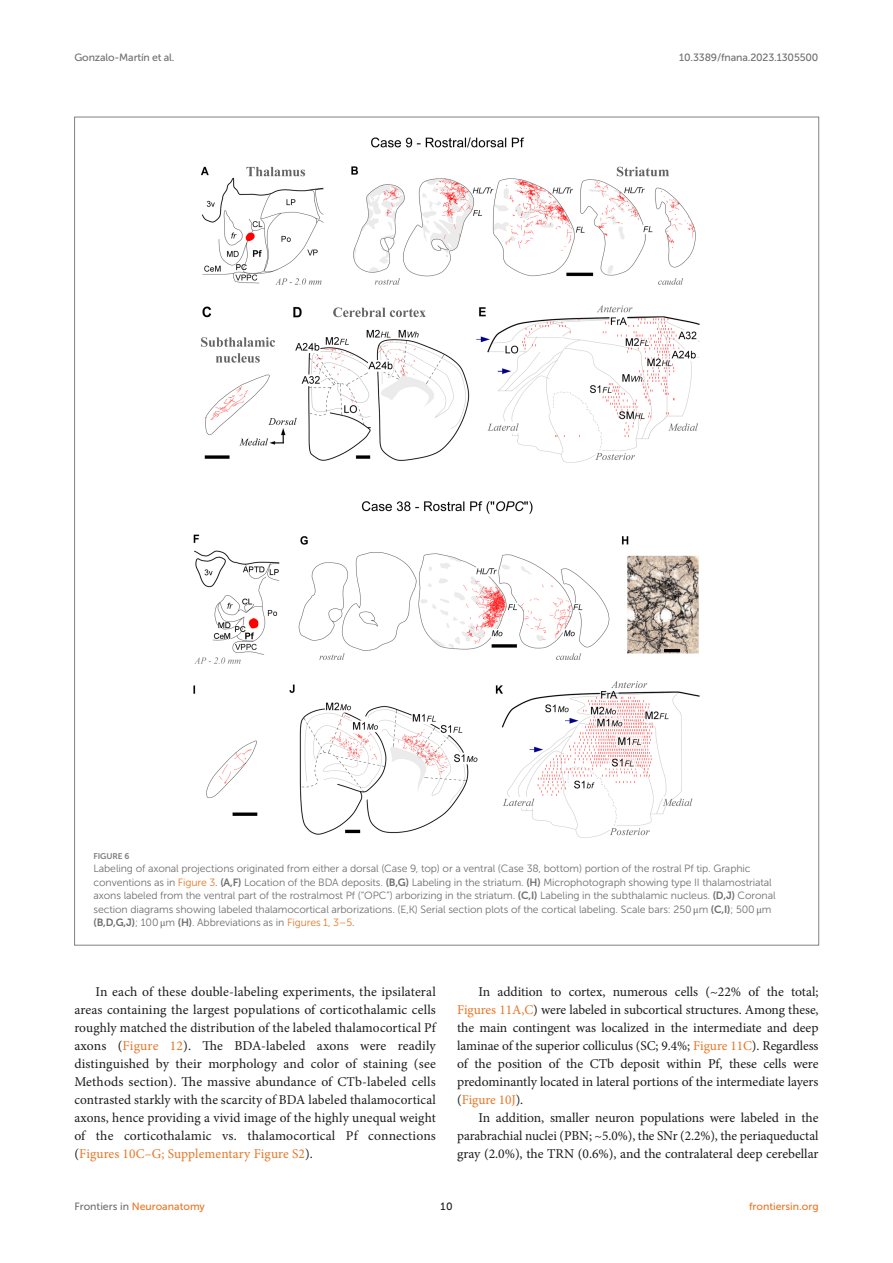
<style>
.page{position:relative;width:893px;height:1263px;background:#fff}
.page>*{position:absolute;margin:0;border:0;box-sizing:border-box;transform-origin:0 0}
.TEXT{font:13.5px/18px "Minion Pro";letter-spacing:-.005em;color:#1b1c1b;text-align:justify}
.FIG_LEG{font:10.5px/13.5px "Museo Sans 300";letter-spacing:-.01em;color:#706f70}
.t1{font:10.5px "Museo Sans 500";letter-spacing:-.015em;color:#706f70}
.t2{font:10.5px "Museo Sans 500";color:#e87626}
.t3{font:10.5px "Museo Sans 500";color:#1b1c1b}
.FIG_HD{font:8.25px "Museo Sans 700";letter-spacing:-.01em;color:#7e7f7f}
.s1{color:#e87626}
.s2{font-family:"Museo Sans 700"}
.s3{font-family:"STIX General"}
.s4{color:#706f70}
</style>
<div class="page">
<img style="left:193px;top:137px;width:507px;height:701px">
<p class="t1" style="left:74px;top:51px;width:101px">Gonzalo-Martín et al.</p>
<p class="t1" style="left:679px;top:51px;width:141px">10.3389/fnana.2023.1305500</p>
<p class="FIG_HD" style="left:94px;top:851px;width:37px">FIGURE 6</p>
<p class="FIG_LEG" style="left:94px;top:862px;width:684px">Labeling of axonal projections originated from either a dorsal (Case 9, top) or a ventral (Case 38, bottom) portion of the rostral Pf tip. Graphic conventions as in <span class="s1">Figure 3</span>. <span class="s2">(A,F)</span> Location of the BDA deposits. <span class="s2">(B,G)</span> Labeling in the striatum. <span class="s2">(H)</span> Microphotograph showing type II thalamostriatal axons labeled from the ventral part of the rostralmost Pf (“OPC”) arborizing in the striatum. <span class="s2">(C,I)</span> Labeling in the subthalamic nucleus. <span class="s2">(D,J)</span> Coronal section diagrams showing labeled thalamocortical arborizations. (E,K) Serial section plots of the cortical labeling. Scale bars: 250 <span class="s3">μ</span>m <span class="s2">(C,I)</span>; 500 <span class="s3">μ</span>m <span class="s2">(B,D,G,J)</span>; 100 <span class="s3">μ</span>m <span class="s2">(H)</span>. Abbreviations as in <span class="s1">Figures 1, 3–5</span>.</p>
<p class="TEXT" style="left:74px;top:983px;width:363px;text-indent:21px">In each of these double-labeling experiments, the ipsilateral areas containing the largest populations of corticothalamic cells roughly matched the distribution of the labeled thalamocortical Pf axons (<span class="s1">Figure 12</span>). The BDA-labeled axons were readily distinguished by their morphology and color of staining (see Methods section). The massive abundance of CTb-labeled cells contrasted starkly with the scarcity of BDA labeled thalamocortical axons, hence providing a vivid image of the highly unequal weight of the corticothalamic vs. thalamocortical Pf connections (<span class="s1">Figures 10C–G; Supplementary Figure S2</span>).</p>
<p class="TEXT" style="left:457px;top:983px;width:363px;text-indent:21px">In addition to cortex, numerous cells (~22% of the total; <span class="s1">Figures 11A,C</span>) were labeled in subcortical structures. Among these, the main contingent was localized in the intermediate and deep laminae of the superior colliculus (SC; 9.4%; <span class="s1">Figure 11C</span>). Regardless of the position of the CTb deposit within Pf, these cells were predominantly located in lateral portions of the intermediate layers (<span class="s1">Figure 10J</span>).</p>
<p class="TEXT" style="left:457px;top:1109px;width:363px;text-indent:21px">In addition, smaller neuron populations were labeled in the parabrachial nuclei (PBN; ~5.0%), the SNr (2.2%), the periaqueductal gray (2.0%), the TRN (0.6%), and the contralateral deep cerebellar</p>
<p class="t2" style="left:74px;top:1200px;width:132px"><span class="s4">Frontiers in</span> Neuroanatomy</p>
<p class="t3" style="left:440px;top:1200px;width:14px">10</p>
<p class="t2" style="left:749px;top:1200px;width:71px">frontiersin.org</p>
</div>
